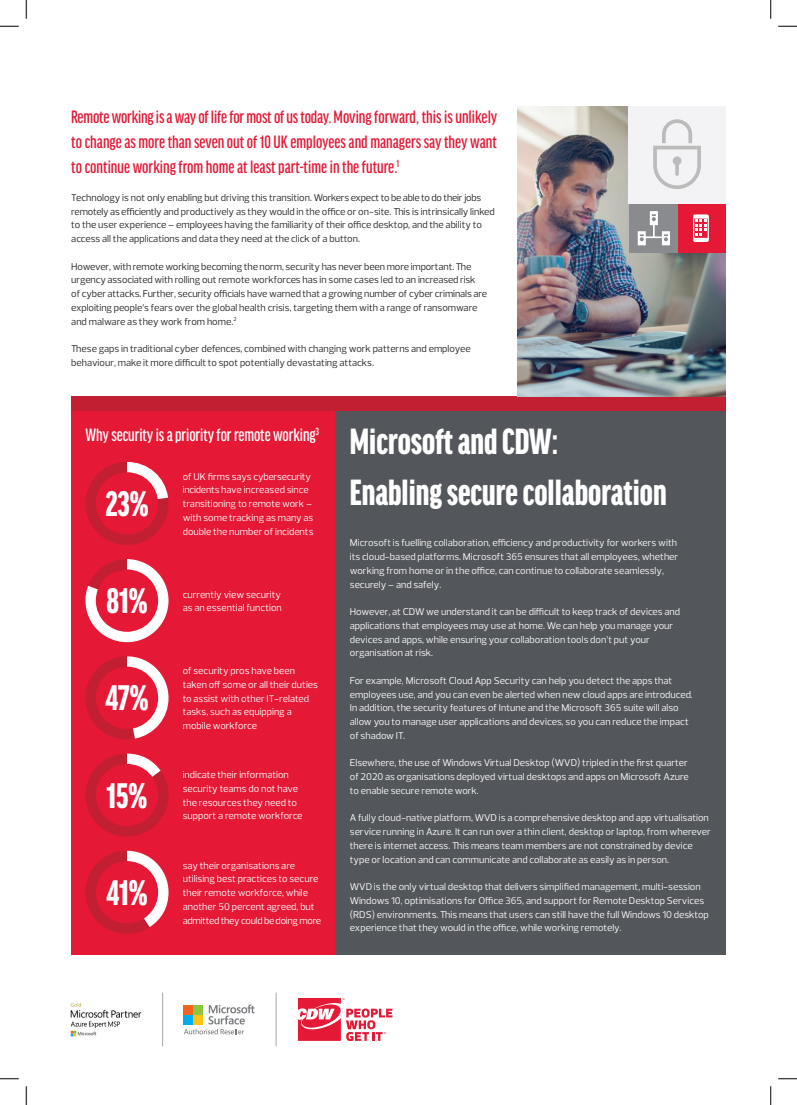
<style>
.page{position:relative;width:797px;height:1105px;background:#fff}
.page>*{position:absolute;margin:0;border:0;box-sizing:border-box;transform-origin:0 0}
.t1{font:900 extra-condensed 38.75px/51.2px "Good Headline Pro";color:#fff}
.t2{font:900 extra-condensed 37.75px "Good Headline Pro";color:#fff}
.t3{font:500 extra-condensed 19px/25px "Good Headline Pro";color:#e51836;text-align:justify}
.t4{font:500 extra-condensed 19px "Good Headline Pro";letter-spacing:-.005em;color:#fff}
.t5{font:10px/13.8px "Prelo";color:#fff}
.t6{font:10px/13.8px "Prelo";color:#231f20}
</style>
<div class="page">
<svg style="left:298px;top:998px;width:94px;height:43px"></svg>
<hr style="left:276px;top:993px;width:1px;height:53px;background:#a3a7a9">
<hr style="left:162px;top:993px;width:1px;height:53px;background:#a3a7a9">
<svg style="left:184px;top:1004px;width:70px;height:30px"></svg>
<img style="left:70px;top:1002px;width:72px;height:35px">
<div style="left:71px;top:410px;width:265px;height:545px;background:#e51836"></div>
<div style="left:336px;top:396px;width:389px;height:559px;background:#53565a"></div>
<div style="left:71px;top:396px;width:654px;height:14px;background:#c21f32"></div>
<svg style="left:85px;top:462px;width:83px;height:83px"></svg>
<div style="left:96px;top:472px;width:62px;height:63px;background:#e51836;border-radius:50%"></div>
<svg style="left:85px;top:559px;width:83px;height:83px"></svg>
<div style="left:96px;top:569px;width:62px;height:63px;background:#e51836;border-radius:50%"></div>
<svg style="left:85px;top:656px;width:83px;height:83px"></svg>
<div style="left:96px;top:667px;width:62px;height:62px;background:#e51836;border-radius:50%"></div>
<svg style="left:85px;top:753px;width:83px;height:84px"></svg>
<div style="left:96px;top:764px;width:62px;height:62px;background:#e51836;border-radius:50%"></div>
<svg style="left:85px;top:851px;width:83px;height:83px"></svg>
<div style="left:96px;top:861px;width:62px;height:62px;background:#e51836;border-radius:50%"></div>
<img style="left:517px;top:107px;width:208px;height:289px">
<div style="left:628px;top:107px;width:97px;height:97px;background:#f3f3f5"></div>
<svg style="left:653px;top:119px;width:48px;height:70px"></svg>
<div style="left:672px;top:156px;width:9px;height:9px;background:#babbba;border-radius:50%"></div>
<svg style="left:675px;top:159px;width:4px;height:17px"></svg>
<div style="left:677px;top:204px;width:48px;height:48px;background:#e51836"></div>
<div style="left:629px;top:204px;width:48px;height:48px;background:#8a8b8f"></div>
<svg style="left:693px;top:214px;width:16px;height:28px"></svg>
<svg style="left:637px;top:211px;width:33px;height:34px"></svg>
<svg style="left:0;top:25px;width:19px;height:2px"></svg>
<svg style="left:778px;top:25px;width:19px;height:2px"></svg>
<svg style="left:0;top:1078px;width:19px;height:1px"></svg>
<svg style="left:778px;top:1078px;width:19px;height:1px"></svg>
<svg style="left:25px;top:0;width:2px;height:19px"></svg>
<svg style="left:25px;top:1086px;width:2px;height:19px"></svg>
<svg style="left:770px;top:0;width:1px;height:19px"></svg>
<svg style="left:770px;top:1086px;width:1px;height:19px"></svg>
<h3 class="t3" style="left:71px;top:105px;width:427px">Remote working is a way of life for most of us today. Moving forward, this is unlikely to change as more than seven out of 10 UK employees and managers say they want to continue working from home at least part-time in the future.<sup>1</sup></h3>
<p class="t6" style="left:71px;top:191px;width:425px">Technology is not only enabling but driving this transition. Workers expect to be able to do their jobs remotely as efficiently and productively as they would in the office or on-site. This is intrinsically linked to the user experience – employees having the familiarity of their office desktop, and the ability to access all the applications and data they need at the click of a button.</p>
<p class="t6" style="left:71px;top:259px;width:417px">However, with remote working becoming the norm, security has never been more important. The urgency associated with rolling out remote workforces has in some cases led to an increased risk<br>of cyber attacks. Further, security officials have warned that a growing number of cyber criminals are exploiting people’s fears over the global health crisis, targeting them with a range of ransomware and malware as they work from home.<sup>2</sup></p>
<p class="t6" style="left:71px;top:342px;width:401px">These gaps in traditional cyber defences, combined with changing work patterns and employee behaviour, make it more difficult to spot potentially devastating attacks.</p>
<h3 class="t4" style="left:85px;top:426px;width:235px">Why security is a priority for remote working<sup>3</sup></h3>
<h2 class="t2" style="left:105px;top:485px;width:45px">23%</h2>
<h2 class="t2" style="left:106px;top:582px;width:42px">81%</h2>
<h2 class="t2" style="left:105px;top:679px;width:45px">47%</h2>
<h2 class="t2" style="left:107px;top:777px;width:42px">15%</h2>
<h2 class="t2" style="left:106px;top:874px;width:43px">41%</h2>
<p class="t5" style="left:183px;top:469px;width:132px">of UK firms says cybersecurity incidents have increased since transitioning to remote work – with some tracking as many as double the number of incidents</p>
<p class="t5" style="left:183px;top:587px;width:101px">currently view security as an essential function</p>
<p class="t5" style="left:183px;top:664px;width:137px">of security pros have been taken off some or all their duties to assist with other IT-related tasks, such as equipping a mobile workforce</p>
<p class="t5" style="left:183px;top:768px;width:121px">indicate their information security teams do not have the resources they need to support a remote workforce</p>
<p class="t5" style="left:183px;top:858px;width:140px">say their organisations are utilising best practices to secure their remote workforce, while another 50 percent agreed, but admitted they could be doing more</p>
<h1 class="t1" style="left:350px;top:416px;width:318px">Microsoft and CDW:<br>Enabling secure collaboration</h1>
<p class="t5" style="left:350px;top:536px;width:330px">Microsoft is fuelling collaboration, efficiency and productivity for workers with its cloud-based platforms. Microsoft 365 ensures that all employees, whether working from home or in the office, can continue to collaborate seamlessly, securely – and safely.</p>
<p class="t5" style="left:350px;top:605px;width:332px">However, at CDW we understand it can be difficult to keep track of devices and applications that employees may use at home. We can help you manage your devices and apps, while ensuring your collaboration tools don’t put your organisation at risk.</p>
<p class="t5" style="left:350px;top:674px;width:344px">For example, Microsoft Cloud App Security can help you detect the apps that employees use, and you can even be alerted when new cloud apps are introduced.<br>In addition, the security features of Intune and the Microsoft 365 suite will also allow you to manage user applications and devices, so you can reduce the impact of shadow IT.</p>
<p class="t5" style="left:350px;top:756px;width:340px;text-align:justify">Elsewhere, the use of Windows Virtual Desktop (WVD) tripled in the first quarter of 2020 as organisations deployed virtual desktops and apps on Microsoft Azure to enable secure remote work.</p>
<p class="t5" style="left:350px;top:811px;width:362px">A fully cloud-native platform, WVD is a comprehensive desktop and app virtualisation service running in Azure. It can run over a thin client, desktop or laptop, from wherever there is internet access. This means team members are not constrained by device type or location and can communicate and collaborate as easily as in person.</p>
<p class="t5" style="left:350px;top:880px;width:360px">WVD is the only virtual desktop that delivers simplified management, multi-session Windows 10, optimisations for Office 365, and support for Remote Desktop Services (RDS) environments. This means that users can still have the full Windows 10 desktop experience that they would in the office, while working remotely.</p>
</div>
